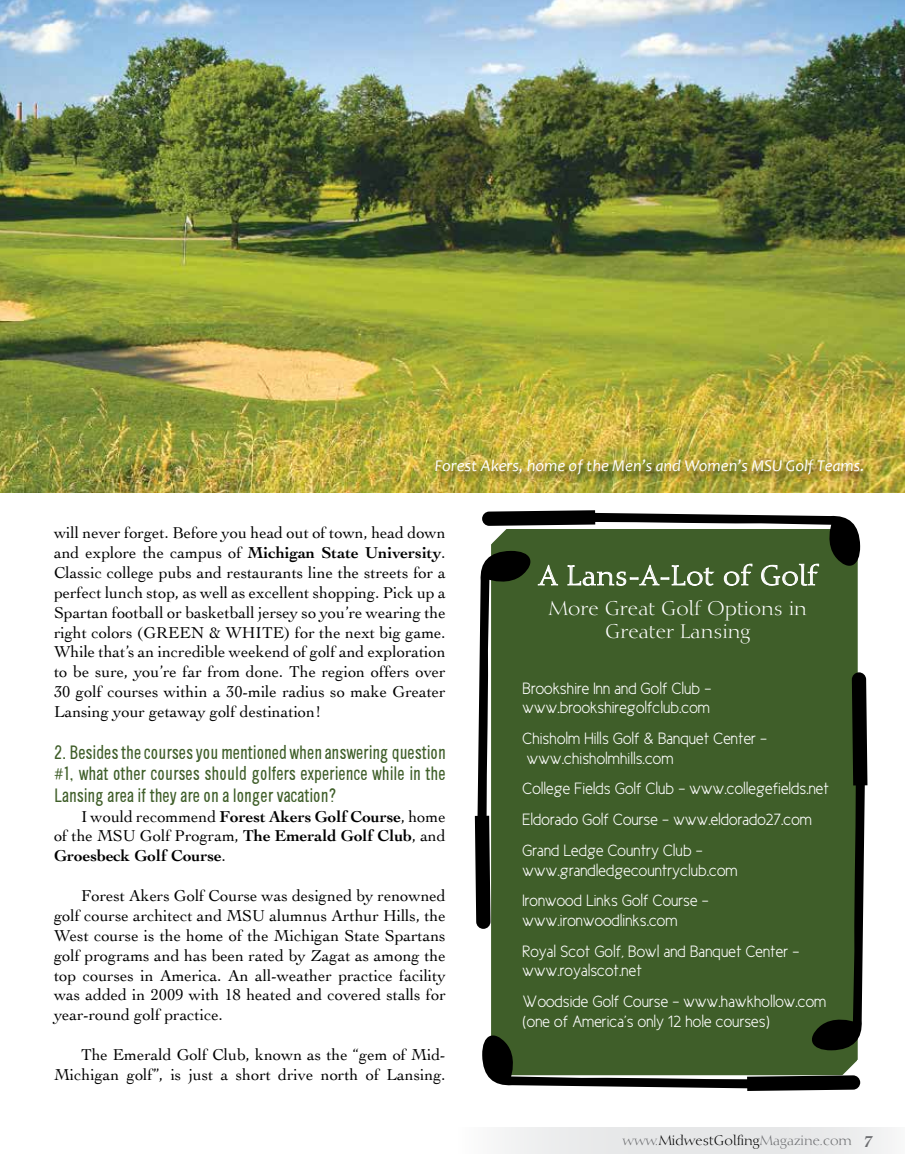
<style>
.page{position:relative;width:905px;height:1175px;background:#fff}
.page>*{position:absolute;margin:0;border:0;box-sizing:border-box;transform-origin:0 0}
.t1{font:27px "Diotima LT";letter-spacing:.025em;color:#fff}
.t2{font:19.5px/23.4px "Diotima LT";color:#fff;text-align:center}
.t3{font:18px/21.6px "CHANL Plain";color:#3f5e29;text-align:justify}
.t4{font:16.5px/19.8px "Cochin";color:#000;text-align:justify}
.t5{font:16.5px/30.6px "New Cicle Semi";color:#fff}
.t6{font:700 16.5px/19.8px "Cochin";color:#000;text-align:justify}
.t7{font:italic 16.5px "Candara";color:#fff}
.t8{font:13.5px "Diotima LT";color:#6d6e71}
.s1{font-weight:700}
.s2{font-family:"Chaparral Pro"}
.s3{font-weight:400}
.s4{color:#000}
.s5{font-family:"Cochin";font-weight:700;font-size:16.5px}
</style>
<div class="page">
<div style="left:452px;top:1127px;width:452px;height:27px;background:#e6e7e8"></div>
<img style="left:0;top:0;width:904px;height:493px">
<svg style="left:475px;top:510px;width:392px;height:581px;background:#5a7348"></svg>
<div style="left:434px;top:457px;width:442px;height:31px;background:#000;opacity:.75"></div>
<p class="t7" style="left:435px;top:455px;width:431px">Forest Akers, home of the Men’s and Women’s MSU Golf Teams.</p>
<p class="t4" style="left:54px;top:522px;width:393px">will never forget. Before you head out of town, head down and explore the campus of <span class="s1">Michigan State University</span>.<br>Classic college pubs and restaurants line the streets for a perfect lunch stop, as well as excellent shopping. Pick up a Spartan football or basketball jersey so you’re wearing the right colors (GREEN &amp; WHITE) for the next big game.<br>While that’s an incredible weekend of golf and exploration to be sure, you’re far from done. The region offers over 30 golf courses within a 30-mile radius so make Greater Lansing your getaway golf destination!</p>
<p class="t3" style="left:54px;top:741px;width:393px">2. Besides the courses you mentioned when answering question <span class="s2">#</span>1, what other courses should golfers experience while in the Lansing area if they are on a longer vacation?</p>
<p class="t6" style="left:54px;top:805px;width:393px;text-indent:27px"><span class="s3">I would recommend</span> Forest Akers Golf Course<span class="s3">, home of the MSU Golf Program,</span> The Emerald Golf Club<span class="s3">, and </span>Groesbeck Golf Course<span class="s3">.</span></p>
<p class="t4" style="left:54px;top:885px;width:393px;text-indent:27px">Forest Akers Golf Course was designed by renowned golf course architect and MSU alumnus Arthur Hills, the West course is the home of the Michigan State Spartans golf programs and has been rated by Zagat as among the top courses in America. An all-weather practice facility was added in 2009 with 18 heated and covered stalls for year-round golf practice.</p>
<p class="t4" style="left:54px;top:1044px;width:393px;text-align:right">The Emerald Golf Club, known as the “gem of Mid-<br>Michigan golf”, is just a short drive north of Lansing.</p>
<h1 class="t1" style="left:539px;top:559px;width:279px">A Lans-A-Lot of Golf</h1>
<p class="t2" style="left:549px;top:597px;width:259px">More Great Golf Options in<br>Greater Lansing</p>
<p class="t5" style="left:522px;top:678px;width:190px;line-height:19.8px">Brookshire Inn and Golf Club – www.brookshiregolfclub.com</p>
<p class="t5" style="left:522px;top:728px;width:246px;line-height:19.8px">Chisholm Hills Golf &amp; Banquet Center – www.chisholmhills.com</p>
<p class="t5" style="left:522px;top:773px;width:308px">College Fields Golf Club – www.collegefields.net<br>Eldorado Golf Course – www.eldorado27.com<br>Grand Ledge Country Club –</p>
<p class="t5" style="left:522px;top:854px;width:217px">www.grandledgecountryclub.com<br>Ironwood Links Golf Course –</p>
<p class="t5" style="left:522px;top:905px;width:278px">www.ironwoodlinks.com<br>Royal Scot Golf, Bowl and Banquet Center –</p>
<p class="t5" style="left:522px;top:955px;width:305px">www.royalscot.net<br>Woodside Golf Course – www.hawkhollow.com</p>
<p class="t5" style="left:522px;top:1006px;width:249px">(one of America’s only 12 hole courses)</p>
<p class="t8" style="left:622px;top:1132px;width:252px">www.<span class="s4">MidwestGolfing</span>Magazine.com <span class="s5">7</span></p>
</div>
